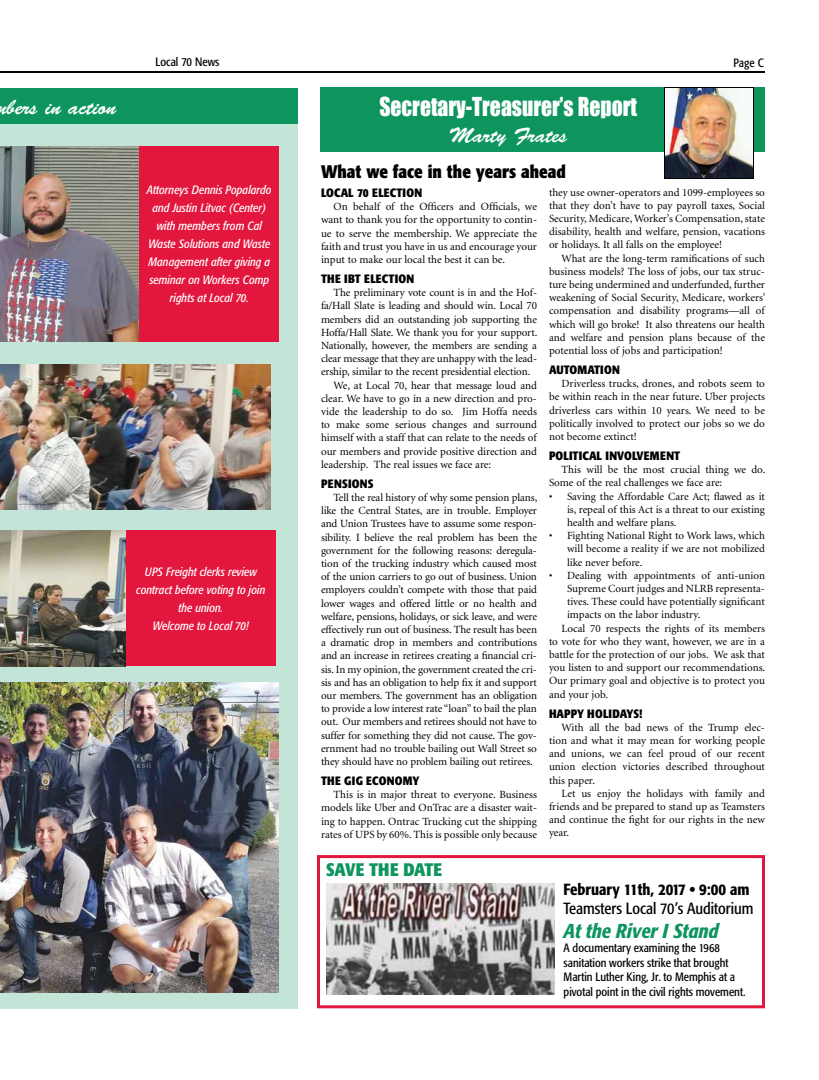
<style>
.page{position:relative;width:819px;height:1080px;background:#fff}
.page>*{position:absolute;margin:0;border:0;box-sizing:border-box;transform-origin:0 0}
.t1{font:24px "Impact";color:#fff;scale:.9 1}
.t2{font:21px "Brush Script Std";color:#fff}
.t3{font:italic 500 condensed 20px "Formata";color:#0e955e}
.t4{font:700 condensed 18px "Formata";color:#000}
.t5{font:700 condensed 18px "Formata";color:#0e955e}
.t6{font:condensed 16px "Formata";color:#000}
.t7{font:500 condensed 16px "Formata";color:#000}
.t8{font:italic condensed 12px/18px "Formata";color:#fff;text-align:center}
.t9{font:condensed 12px/14.4px "Formata";color:#000}
.t10{font:700 condensed 12px "Formata";letter-spacing:.01em;color:#000}
.t11{font:11px/13.2px "Minion";color:#000;text-align:justify}
</style>
<div class="page">
<div style="left:0;top:124px;width:298px;height:884px;background:#c3e5d7"></div>
<div style="left:320px;top:87px;width:445px;height:64px;background:#0e955e"></div>
<img style="left:666px;top:89px;width:86px;height:88px">
<div style="left:664px;top:87px;width:90px;height:92px;border:1px solid #000"></div>
<hr style="left:0;top:71px;width:765px;height:2px;background:#000">
<div style="left:0;top:89px;width:297px;height:35px;background:#0e955e"></div>
<img style="left:0;top:530px;width:126px;height:136px">
<img style="left:0;top:146px;width:140px;height:196px">
<img style="left:0;top:365px;width:271px;height:145px">
<img style="left:0;top:683px;width:279px;height:310px">
<div style="left:140px;top:146px;width:139px;height:196px;background:#e3173e"></div>
<div style="left:126px;top:530px;width:150px;height:136px;background:#e3173e"></div>
<div style="left:317px;top:855px;width:448px;height:153px;border:3px solid #e3173e"></div>
<img style="left:326px;top:884px;width:229px;height:111px">
<h2 class="t2" style="left:7px;top:95px;width:111px">bers in action</h2>
<p class="t9" style="left:155px;top:55px;width:66px">Local 70 News</p>
<p class="t9" style="left:734px;top:55px;width:32px">Page C</p>
<h1 class="t1" style="left:379px;top:88px;width:288px">Secretary-Treasurer’s Report</h1>
<h2 class="t2" style="left:449px;top:123px;width:120px">Marty Frates</h2>
<h3 class="t4" style="left:321px;top:160px;width:246px">What we face in the years ahead</h3>
<p class="t8" style="left:147px;top:181px;width:126px">Attorneys Dennis Popalardo and Justin Litvac (Center) with members from Cal<br>Waste Solutions and Waste<br>Management after giving a seminar on Workers Comp rights at Local 70.</p>
<p class="t8" style="left:136px;top:562px;width:131px">UPS Freight clerks review contract before voting to join the union.<br>Welcome to Local 70!</p>
<p class="t10" style="left:321px;top:185px;width:103px">LOCAL 70 ELECTION</p>
<p class="t11" style="left:321px;top:200px;width:218px;text-indent:13px">On behalf of the Officers and Officials, we want to thank you for the opportunity to contin&shy;ue to serve the membership. We appreciate the faith and trust you have in us and encourage your input to make our local the best it can be.</p>
<p class="t10" style="left:321px;top:271px;width:95px">THE IBT ELECTION</p>
<p class="t11" style="left:334px;top:286px;width:205px">The preliminary vote count is in and the Hof-</p>
<p class="t11" style="left:321px;top:300px;width:218px">fa/Hall Slate is leading and should win. Local 70</p>
<p class="t11" style="left:321px;top:313px;width:218px">members did an outstanding job supporting the</p>
<p class="t11" style="left:321px;top:326px;width:218px">Hoffa/Hall Slate. We thank you for your support.</p>
<p class="t11" style="left:321px;top:339px;width:218px">Nationally, however, the members are sending a</p>
<p class="t11" style="left:321px;top:352px;width:218px">clear message that they are unhappy with the lead-</p>
<p class="t11" style="left:321px;top:366px;width:211px">ership, similar to the recent presidential election.</p>
<p class="t11" style="left:334px;top:379px;width:205px">We, at Local 70, hear that message loud and</p>
<p class="t11" style="left:321px;top:392px;width:217px">clear. We have to go in a new direction and pro-</p>
<p class="t11" style="left:321px;top:405px;width:218px">vide the leadership to do so. Jim Hoffa needs</p>
<p class="t11" style="left:321px;top:418px;width:217px">to make some serious changes and surround</p>
<p class="t11" style="left:321px;top:432px;width:217px">himself with a staff that can relate to the needs of</p>
<p class="t11" style="left:321px;top:445px;width:217px">our members and provide positive direction and</p>
<p class="t11" style="left:321px;top:458px;width:172px">leadership. The real issues we face are:</p>
<p class="t10" style="left:321px;top:476px;width:54px">PENSIONS</p>
<p class="t11" style="left:321px;top:491px;width:218px;text-indent:13px">Tell the real history of why some pension plans, like the Central States, are in trouble. Employer and Union Trustees have to assume some respon&shy;sibility. I believe the real problem has been the government for the following reasons: deregula&shy;tion of the trucking industry which caused most of the union carriers to go out of business. Union employers couldn’t compete with those that paid lower wages and offered little or no health and welfare, pensions, holidays, or sick leave, and were effectively run out of business. The result has been a dramatic drop in members and contributions and an increase in retirees creating a financial cri&shy;sis. In my opinion, the government created the cri&shy;sis and has an obligation to help fix it and support our members. The government has an obligation to provide a low interest rate “loan” to bail the plan out. Our members and retirees should not have to suffer for something they did not cause. The gov&shy;ernment had no trouble bailing out Wall Street so they should have no problem bailing out retirees.</p>
<p class="t10" style="left:321px;top:773px;width:100px">THE GIG ECONOMY</p>
<p class="t11" style="left:321px;top:788px;width:218px;text-indent:13px">This is in major threat to everyone. Business models like Uber and OnTrac are a disaster wait&shy;ing to happen. Ontrac Trucking cut the shipping rates of UPS by 60%. This is possible only because</p>
<h3 class="t5" style="left:326px;top:858px;width:118px">SAVE THE DATE</h3>
<p class="t11" style="left:549px;top:186px;width:218px">they use owner-operators and 1099-employees so that they don’t have to pay payroll taxes, Social Security, Medicare, Worker’s Compensation, state disability, health and welfare, pension, vacations or holidays. It all falls on the employee!</p>
<p class="t11" style="left:549px;top:252px;width:218px;text-indent:13px">What are the long-term ramifications of such business models? The loss of jobs, our tax struc&shy;ture being undermined and underfunded, further weakening of Social Security, Medicare, workers’ compensation and disability programs—all of which will go broke! It also threatens our health and welfare and pension plans because of the potential loss of jobs and participation!</p>
<p class="t10" style="left:549px;top:362px;width:72px">AUTOMATION</p>
<p class="t11" style="left:549px;top:378px;width:218px;text-indent:13px">Driverless trucks, drones, and robots seem to be within reach in the near future. Uber projects driverless cars within 10 years. We need to be politically involved to protect our jobs so we do not become extinct!</p>
<p class="t10" style="left:549px;top:448px;width:133px">POLITICAL INVOLVEMENT</p>
<p class="t11" style="left:549px;top:464px;width:218px;text-indent:13px">This will be the most crucial thing we do.<br>Some of the real challenges we face are:</p>
<p class="t11" style="left:567px;top:490px;width:200px;text-indent:-18px">• Saving the Affordable Care Act; flawed as it is, repeal of this Act is a threat to our existing health and welfare plans.</p>
<p class="t11" style="left:567px;top:530px;width:200px;text-indent:-18px">• Fighting National Right to Work laws, which will become a reality if we are not mobilized like never before.</p>
<p class="t11" style="left:549px;top:569px;width:218px">• Dealing with appointments of anti-union</p>
<p class="t11" style="left:567px;top:582px;width:199px">Supreme Court judges and NLRB representa-</p>
<p class="t11" style="left:567px;top:596px;width:199px">tives. These could have potentially significant</p>
<p class="t11" style="left:567px;top:609px;width:135px">impacts on the labor industry.</p>
<p class="t11" style="left:562px;top:622px;width:205px">Local 70 respects the rights of its members</p>
<p class="t11" style="left:549px;top:635px;width:218px">to vote for who they want, however, we are in a</p>
<p class="t11" style="left:549px;top:648px;width:218px">battle for the protection of our jobs. We ask that</p>
<p class="t11" style="left:549px;top:662px;width:218px">you listen to and support our recommendations.</p>
<p class="t11" style="left:549px;top:675px;width:217px">Our primary goal and objective is to protect you</p>
<p class="t11" style="left:549px;top:688px;width:61px">and your job.</p>
<p class="t10" style="left:549px;top:706px;width:95px">HAPPY HOLIDAYS!</p>
<p class="t11" style="left:549px;top:721px;width:218px;text-indent:13px">With all the bad news of the Trump elec&shy;tion and what it may mean for working people and unions, we can feel proud of our recent union election victories described throughout this paper.</p>
<p class="t11" style="left:549px;top:787px;width:218px;text-indent:13px">Let us enjoy the holidays with family and friends and be prepared to stand up as Teamsters and continue the fight for our rights in the new year.</p>
<h3 class="t7" style="left:564px;top:880px;width:187px">February 11th, 2017 • 9:00 am</h3>
<h3 class="t6" style="left:564px;top:899px;width:191px">Teamsters Local 70’s Auditorium</h3>
<h3 class="t3" style="left:564px;top:919px;width:156px">At the River I Stand</h3>
<p class="t9" style="left:564px;top:941px;width:183px">A documentary examining the 1968 sanitation workers strike that brought Martin Luther King, Jr. to Memphis at a pivotal point in the civil rights movement.</p>
</div>
